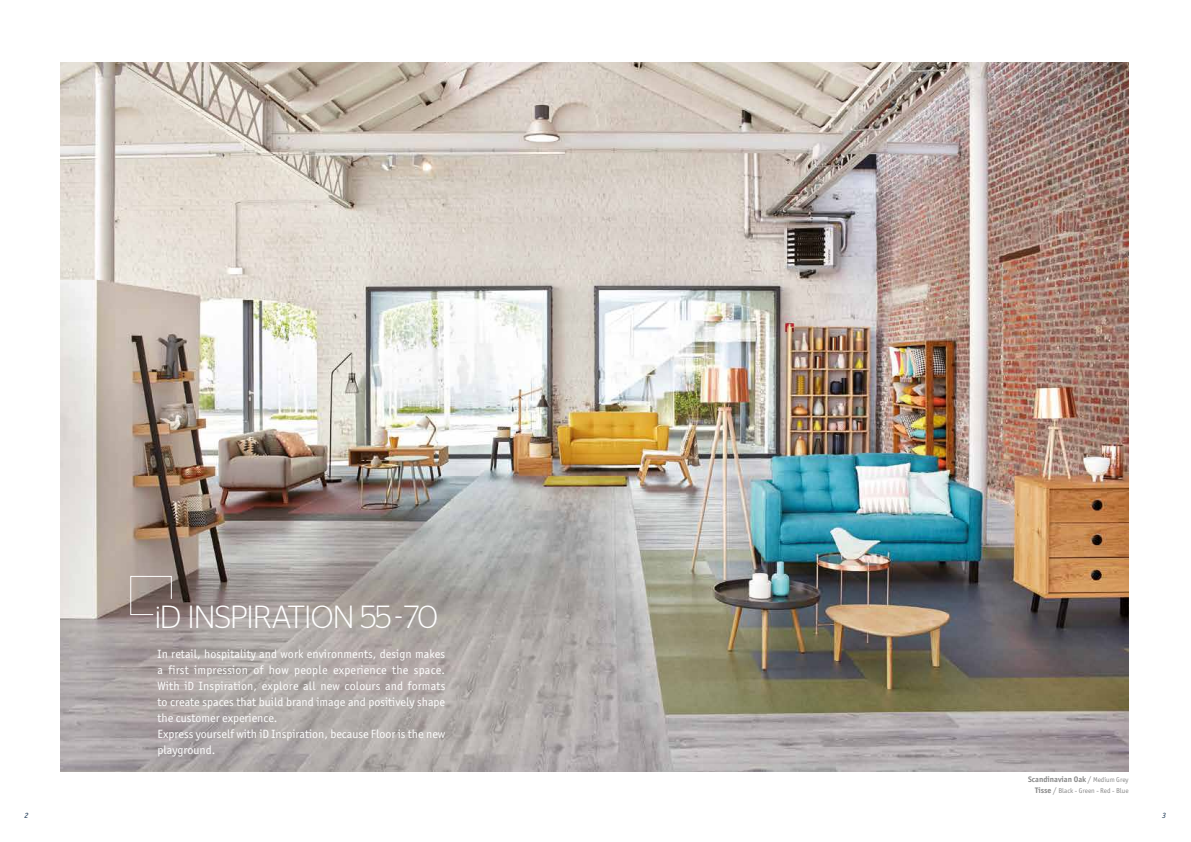
<style>
.page{position:relative;width:1191px;height:842px;background:#fff}
.page>*{position:absolute;margin:0;border:0;box-sizing:border-box;transform-origin:0 0}
.t1{font:300 32px "Stag Sans";letter-spacing:-.03em;color:#fff}
.t2{font:12px/16px "Officina Sans ITC Pro";letter-spacing:.005em;color:#fff}
.t3{font:700 8px "Officina Sans ITC Pro";color:#878787}
.t4{font:italic 8px "Officina Sans ITC Pro";color:#122f4c}
.t5{font:7px "Officina Sans ITC Pro";color:#878787}
.s1{font-weight:400}
.s2{font-weight:400;font-size:7px}
.s3{font-weight:700;font-size:8px}
.s4{font-size:8px}
</style>
<div class="page">
<img style="left:61px;top:63px;width:1067px;height:709px">
<svg style="left:130px;top:576px;width:42px;height:39px;background:#90817d"></svg>
<h1 class="t1" style="left:155px;top:599px;width:284px">iD INSPIRATION 55 - 70</h1>
<p class="t2" style="left:158px;top:646px;width:289px">In retail, hospitality and work environments, design makes a first impression of how people experience the space.<br>With iD Inspiration, explore all new colours and formats to create spaces that build brand image and positively shape the customer experience.<br>Express yourself with iD Inspiration, because Floor is the new playground.</p>
<p class="t3" style="left:1028px;top:774px;width:102px">Scandinavian Oak <span class="s1">/</span> <span class="s2">Medium Grey</span></p>
<p class="t5" style="left:1035px;top:787px;width:95px"><span class="s3">Tisse</span> <span class="s4">/</span> Black - Green - Red - Blue</p>
<p class="t4" style="left:24px;top:811px;width:5px">2</p>
<p class="t4" style="left:1162px;top:811px;width:5px">3</p>
</div>
